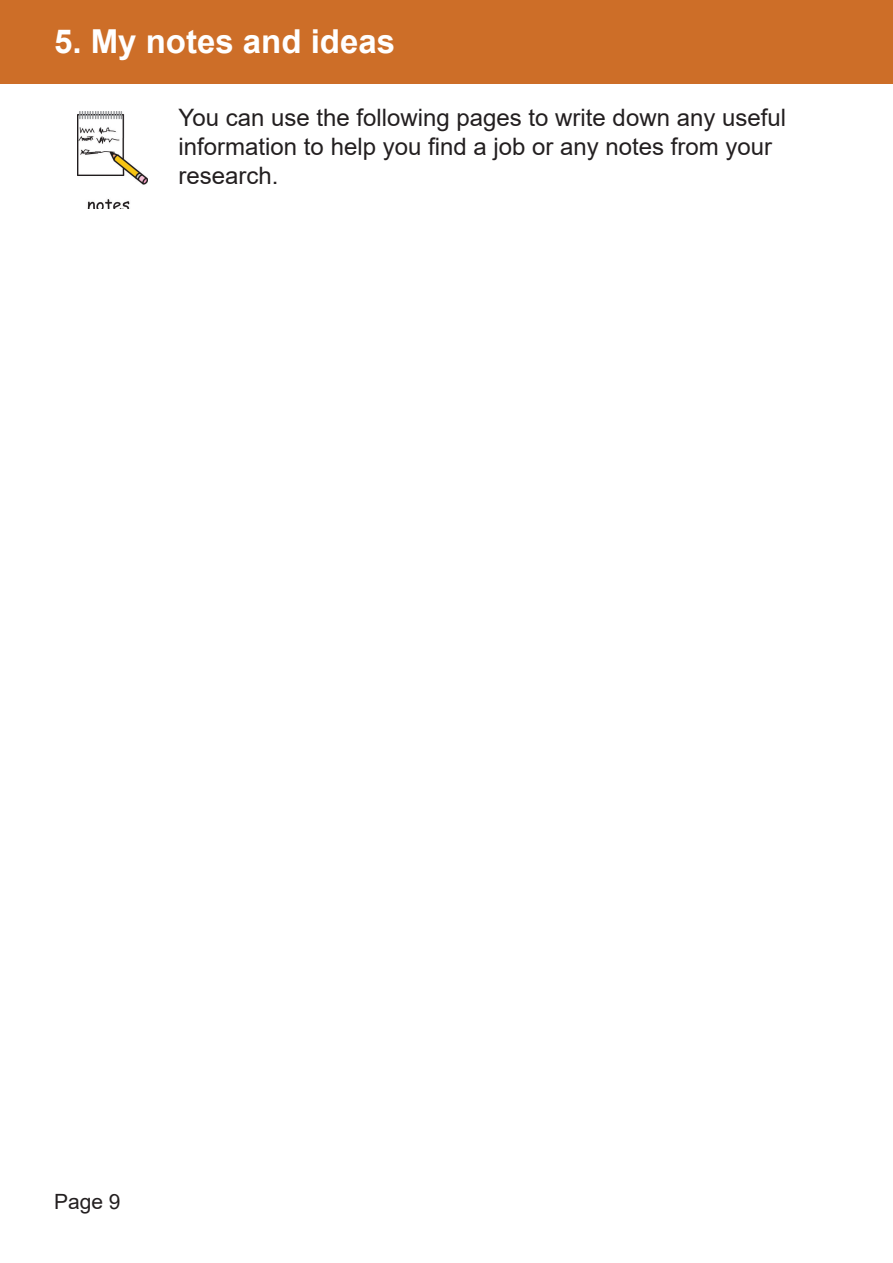
<style>
.page{position:relative;width:893px;height:1263px;background:#fff}
.page>*{position:absolute;margin:0;border:0;box-sizing:border-box;transform-origin:0 0}
.Heading{font:700 33px "Arial";color:#fff}
.t1{font:24px "Arial";color:#231f20}
.t2{font:21px "Arial";color:#231f20}
</style>
<div class="page">
<div style="left:0;top:0;width:893px;height:84px;background:#cd6e28"></div>
<img style="left:78px;top:112px;width:69px;height:97px">
<p class="Heading" style="left:54px;top:19px;width:343px">5. My notes and ideas</p>
<p class="t1" style="left:179px;top:101px;width:609px">You can use the following pages to write down any useful</p>
<p class="t1" style="left:179px;top:130px;width:595px">information to help you find a job or any notes from your</p>
<p class="t1" style="left:179px;top:159px;width:102px">research.</p>
<p class="t2" style="left:54px;top:1187px;width:68px">Page 9</p>
</div>
